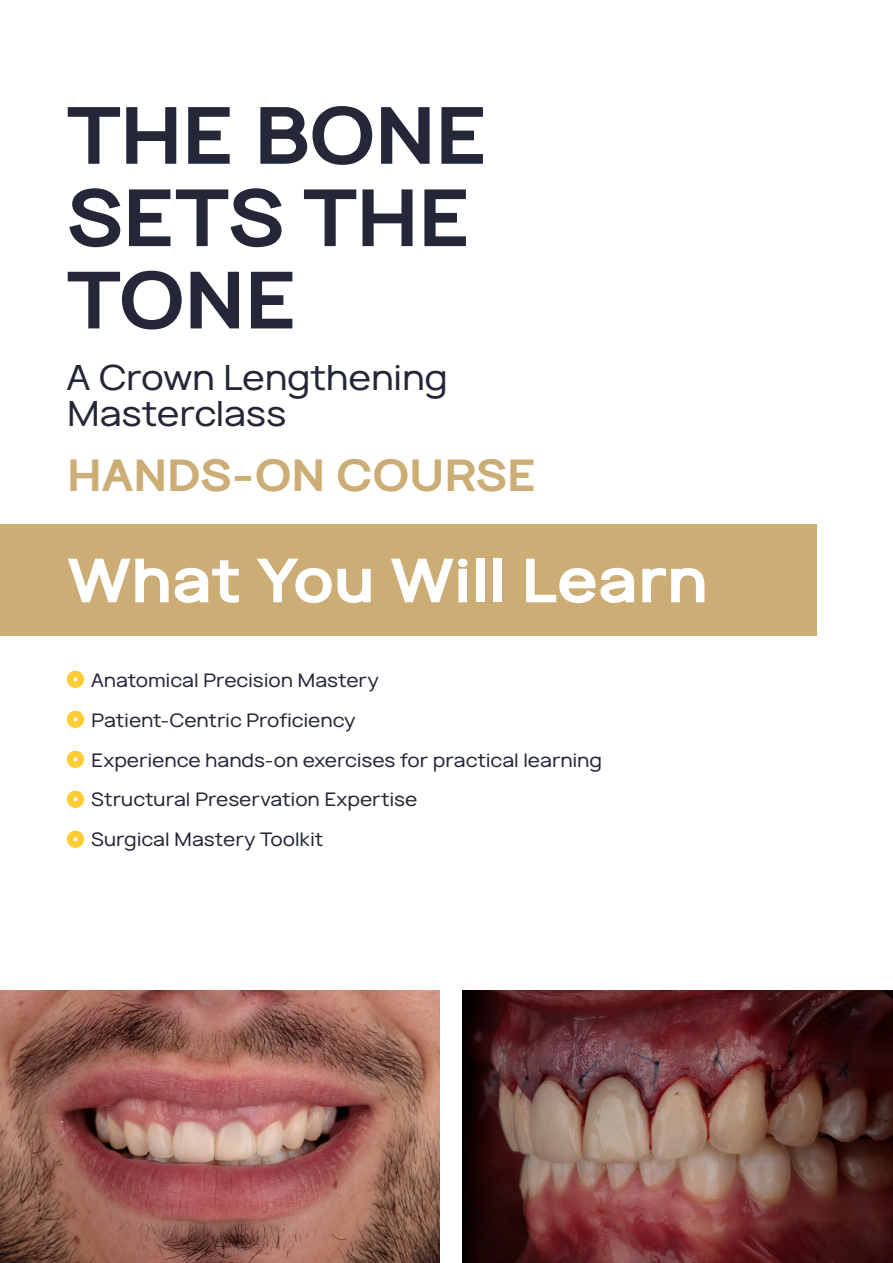
<style>
.page{position:relative;width:893px;height:1263px;background:#fff}
.page>*{position:absolute;margin:0;border:0;box-sizing:border-box;transform-origin:0 0}
.t1{font:800 74.1px/82.3px "Tyros Pro";letter-spacing:-.02em;color:#232737}
.t2{font:800 57px "Tyros Pro";letter-spacing:-.01em;color:#fff}
.t3{font:800 41.25px "Tyros Pro";letter-spacing:-.01em;color:#ccad75}
.t4{font:500 33.3px/36.5px "Tyros Pro";letter-spacing:-.01em;color:#232737}
.t5{font:500 18px "Tyros Pro";letter-spacing:-.005em;color:#232737}
</style>
<div class="page">
<div style="left:0;top:524px;width:816px;height:111px;background:#ccad75"></div>
<svg style="left:67px;top:671px;width:17px;height:17px"></svg>
<svg style="left:67px;top:711px;width:17px;height:17px"></svg>
<svg style="left:67px;top:751px;width:17px;height:17px"></svg>
<svg style="left:67px;top:791px;width:17px;height:17px"></svg>
<svg style="left:67px;top:830px;width:17px;height:18px"></svg>
<img style="left:1px;top:990px;width:439px;height:273px">
<img style="left:462px;top:990px;width:431px;height:273px">
<p class="t1" style="left:67px;top:100px;width:423px">THE BONE<br>SETS THE<br>TONE</p>
<p class="t4" style="left:67px;top:362px;width:383px">A Crown Lengthening<br>Masterclass</p>
<p class="t3" style="left:67px;top:456px;width:471px">HANDS-ON COURSE</p>
<p class="t2" style="left:67px;top:553px;width:642px">What You Will Learn</p>
<p class="t5" style="left:91px;top:672px;width:289px">Anatomical Precision Mastery</p>
<p class="t5" style="left:91px;top:711px;width:266px">Patient-Centric Proficiency</p>
<p class="t5" style="left:91px;top:751px;width:512px">Experience hands-on exercises for practical learning</p>
<p class="t5" style="left:91px;top:791px;width:328px">Structural Preservation Expertise</p>
<p class="t5" style="left:91px;top:831px;width:234px">Surgical Mastery Toolkit</p>
</div>
